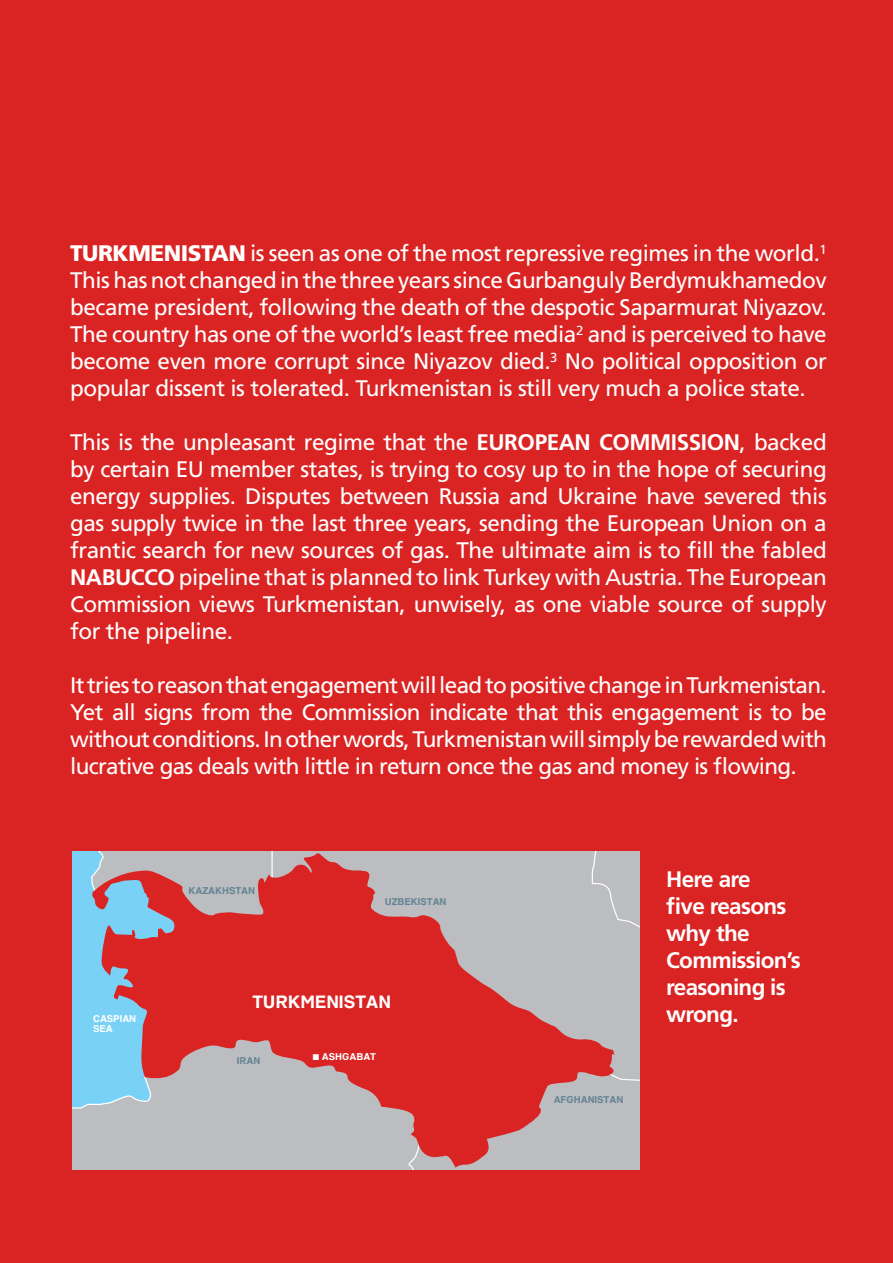
<style>
.page{position:relative;width:893px;height:1263px;background:#da2424}
.page>*{position:absolute;margin:0;border:0;box-sizing:border-box;transform-origin:0 0}
.t1{font:22.5px/27px "Frutiger";letter-spacing:-.02em;color:#fff;text-align:justify}
.t2{font:700 22.5px/27px "Frutiger";letter-spacing:-.03em;color:#fff}
.t3{font:700 17.25px "DM Schulbuch";color:#fff}
.t4{font:700 9.6px "DM Schulbuch";color:#638594}
.t5{font:700 9.6px/10.2px "DM Schulbuch";color:#fff}
.s1{font-weight:900}
.s2{font-weight:700}
</style>
<div class="page">
<div style="left:623px;top:852px;width:16px;height:317px;background:#bcbdc0"></div>
<svg style="left:448px;top:1083px;width:175px;height:86px"></svg>
<svg style="left:618px;top:852px;width:21px;height:231px"></svg>
<div style="left:72px;top:927px;width:20px;height:85px;background:#79d2f6"></div>
<svg style="left:72px;top:1012px;width:376px;height:157px;background:#98c8dd"></svg>
<svg style="left:72px;top:852px;width:20px;height:75px"></svg>
<svg style="left:92px;top:852px;width:526px;height:316px;fill:#bcbdc0"></svg>
<svg style="left:313px;top:1054px;width:6px;height:6px"></svg>
<p class="t1" style="left:70px;top:240px;width:758px"><span class="s1">TURKMENISTAN</span> is seen as one of the most repressive regimes in the world.<sup>1<br></sup>This has not changed in the three years since Gurbanguly Berdymukhamedov became president, following the death of the despotic Saparmurat Niyazov.<br>The country has one of the world’s least free media<sup>2</sup> and is perceived to have become even more corrupt since Niyazov died.<sup>3</sup> No political opposition or popular dissent is tolerated. Turkmenistan is still very much a police state.</p>
<p class="t1" style="left:70px;top:429px;width:758px">This is the unpleasant regime that the <span class="s2">EUROPEAN COMMISSION</span>, backed by certain EU member states, is trying to cosy up to in the hope of securing energy supplies. Disputes between Russia and Ukraine have severed this gas supply twice in the last three years, sending the European Union on a frantic search for new sources of gas. The ultimate aim is to fill the fabled <span class="s2">NABUCCO</span> pipeline that is planned to link Turkey with Austria. The European Commission views Turkmenistan, unwisely, as one viable source of supply for the pipeline.</p>
<p class="t1" style="left:70px;top:672px;width:758px">It tries to reason that engagement will lead to positive change in Turkmenistan.<br>Yet all signs from the Commission indicate that this engagement is to be without conditions. In other words, Turkmenistan will simply be rewarded with lucrative gas deals with little in return once the gas and money is flowing.</p>
<p class="t5" style="left:93px;top:1013px;width:45px">CASPIAN<br>SEA</p>
<p class="t4" style="left:189px;top:884px;width:68px">KAZAKHSTAN</p>
<p class="t4" style="left:385px;top:895px;width:63px">UZBEKISTAN</p>
<p class="t3" style="left:252px;top:991px;width:140px">TURKMENISTAN</p>
<p class="t4" style="left:237px;top:1054px;width:25px">IRAN</p>
<p class="t5" style="left:322px;top:1051px;width:56px">ASHGABAT</p>
<p class="t4" style="left:554px;top:1093px;width:71px">AFGHANISTAN</p>
<p class="t2" style="left:666px;top:866px;width:136px">Here are<br>five reasons why the<br>Commission’s reasoning is wrong.</p>
</div>
